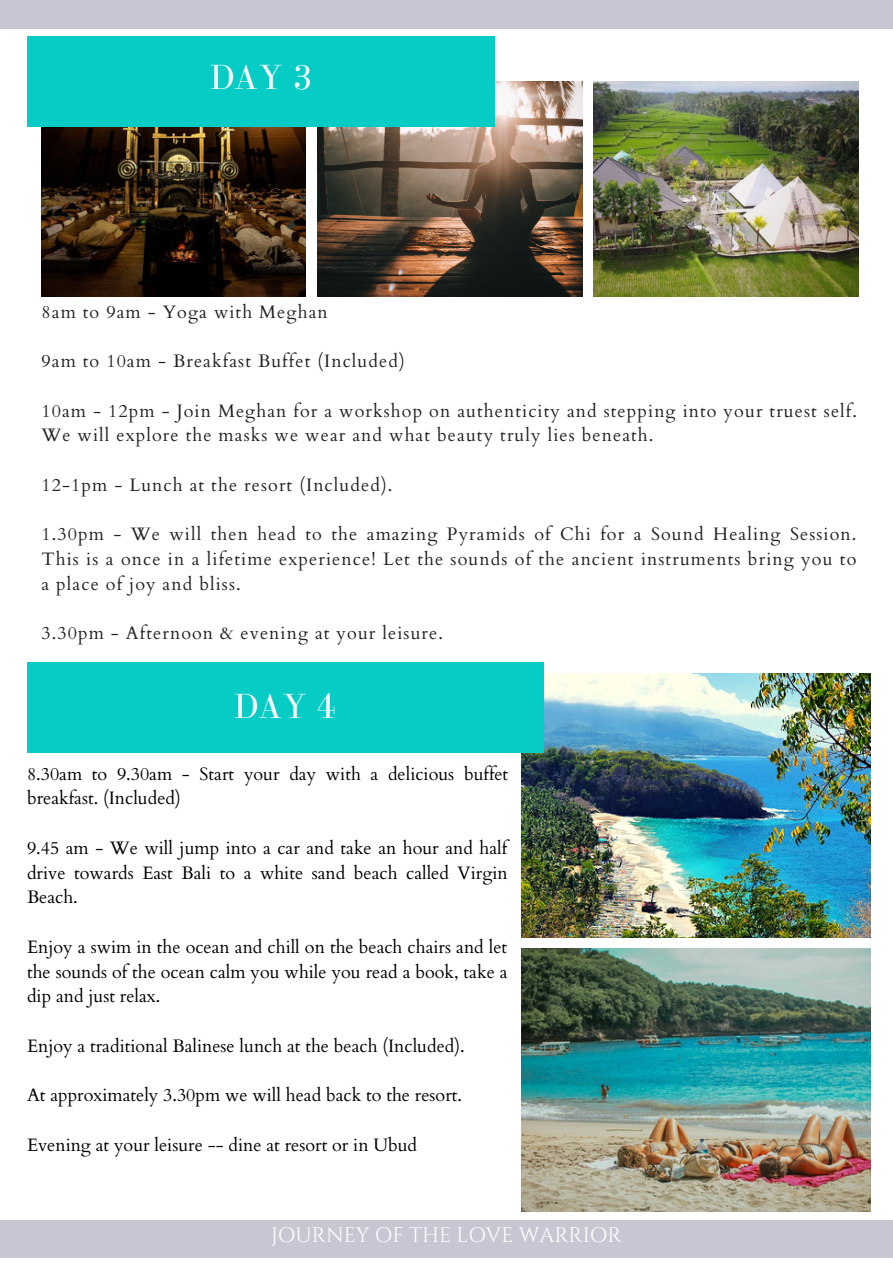
<style>
.page{position:relative;width:893px;height:1264px;background:#fff}
.page>*{position:absolute;margin:0;border:0;box-sizing:border-box;transform-origin:0 0}
.t1{font:36px "Bodoni FLF";letter-spacing:.01em;color:#fff}
.t2{font:21px "Cinzel";color:#fff}
.t3{font:18px/24.8px "Cardo";letter-spacing:.06em;color:#222}
.t4{font:18px/24.8px "Cardo";color:#000;text-align:justify}
</style>
<div class="page">
<div style="left:0;top:1220px;width:892px;height:37px;background:#c8c6d3"></div>
<div style="left:0;top:0;width:892px;height:29px;background:#c8c6d3"></div>
<img style="left:521px;top:674px;width:348px;height:263px">
<img style="left:521px;top:948px;width:348px;height:263px">
<div style="left:27px;top:662px;width:516px;height:90px;background:#07cbc5"></div>
<img style="left:317px;top:82px;width:265px;height:214px">
<img style="left:42px;top:127px;width:264px;height:169px">
<img style="left:593px;top:82px;width:265px;height:214px">
<div style="left:27px;top:37px;width:468px;height:90px;background:#07cbc5"></div>
<p class="t1" style="left:210px;top:58px;width:103px">DAY 3</p>
<p class="t3" style="left:42px;top:299px;width:288px">8am to 9am - Yoga with Meghan</p>
<p class="t3" style="left:42px;top:349px;width:365px">9am to 10am - Breakfast Buffet (Included)</p>
<p class="t3" style="left:42px;top:398px;width:817px">10am - 12pm - Join Meghan for a workshop on authenticity and stepping into your truest self.<br>We will explore the masks we wear and what beauty truly lies beneath.</p>
<p class="t3" style="left:42px;top:473px;width:352px">12-1pm - Lunch at the resort (Included).</p>
<p class="t3" style="left:42px;top:522px;width:816px;text-align:justify">1.30pm - We will then head to the amazing Pyramids of Chi for a Sound Healing Session.<br>This is a once in a lifetime experience! Let the sounds of the ancient instruments bring you to a place of joy and bliss.</p>
<p class="t3" style="left:42px;top:621px;width:403px">3.30pm - Afternoon &amp; evening at your leisure.</p>
<p class="t1" style="left:234px;top:687px;width:103px">DAY 4</p>
<p class="t4" style="left:27px;top:761px;width:482px">8.30am to 9.30am - Start your day with a delicious buffet breakfast. (Included)</p>
<p class="t4" style="left:27px;top:835px;width:482px">9.45 am - We will jump into a car and take an hour and half drive towards East Bali to a white sand beach called Virgin Beach.</p>
<p class="t4" style="left:27px;top:934px;width:482px">Enjoy a swim in the ocean and chill on the beach chairs and let the sounds of the ocean calm you while you read a book, take a dip and just relax.</p>
<p class="t4" style="left:27px;top:1033px;width:439px">Enjoy a traditional Balinese lunch at the beach (Included).</p>
<p class="t4" style="left:27px;top:1083px;width:436px">At approximately 3.30pm we will head back to the resort.</p>
<p class="t4" style="left:27px;top:1132px;width:391px">Evening at your leisure -- dine at resort or in Ubud</p>
<p class="t2" style="left:271px;top:1221px;width:352px">JOURNEY OF THE LOVE WARRIOR</p>
</div>
